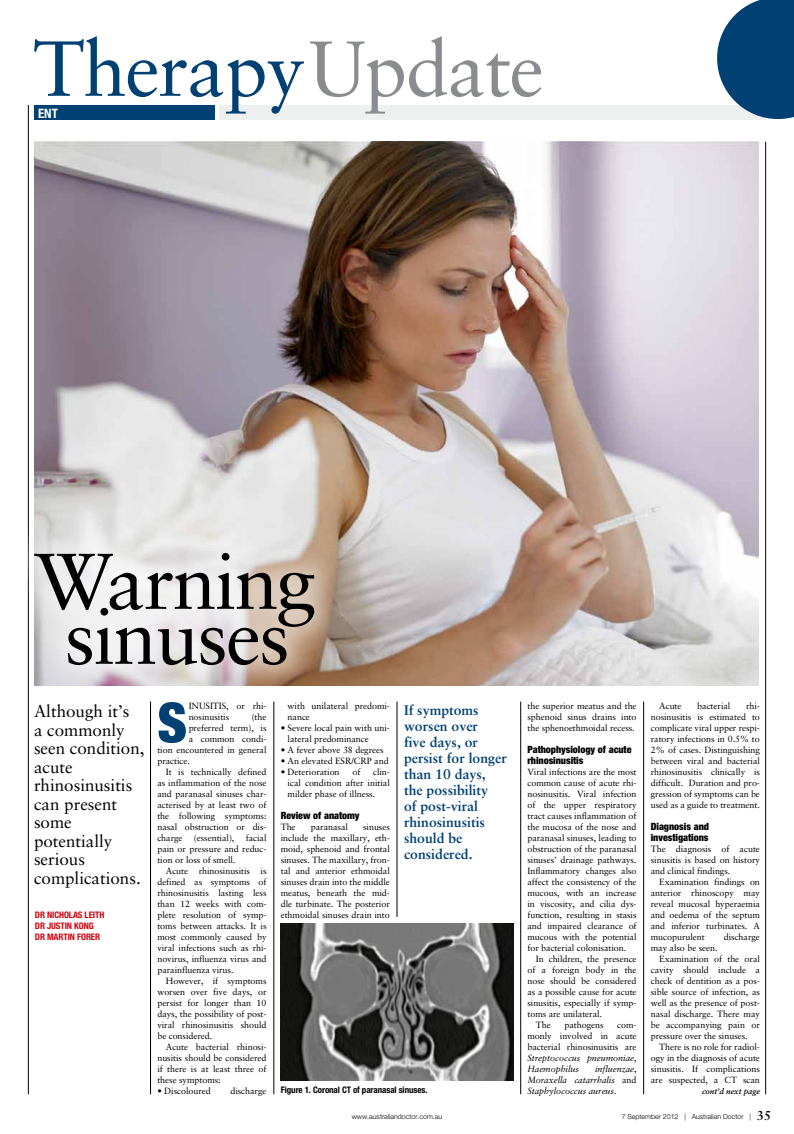
<style>
.page{position:relative;width:794px;height:1134px;background:#fff}
.page>*{position:absolute;margin:0;border:0;box-sizing:border-box;transform-origin:0 0}
.t1{font:79px "Sabon LT Std";letter-spacing:-.025em;color:#000}
.t2{font:78px "Sabon LT Std";letter-spacing:-.02em;color:#004072}
.t3{font:900 condensed 55.2px "Helvetica Neue LT Std";color:#004072}
.t4{font:17px/18.5px "Sabon LT Std";color:#000}
.t5{font:700 14px/16px "Sabon LT Std";color:#004072}
.t6{font:700 condensed 13px "Helvetica Neue LT Std";color:#fff}
.t7{font:900 condensed 10px/11px "Helvetica Neue LT Std";letter-spacing:-.005em;color:#000}
.t8{font:9px/11px "Sabon LT Std";letter-spacing:-.005em;color:#000;text-align:justify}
.t9{font:italic 9px/11px "Sabon LT Std";letter-spacing:-.005em;color:#000;text-align:justify}
.t10{font:700 condensed 9px/11px "Helvetica Neue LT Std";letter-spacing:-.01em;color:#d2000c}
.t11{font:700 condensed 9px "Helvetica Neue LT Std";letter-spacing:-.01em;color:#000}
.t12{font:italic 700 8px "Sabon LT Std";color:#000}
.t13{font:300 7px "Helvetica Neue LT Std";color:#000}
.s1{color:#8a8c8f}
.s2{font-style:italic}
.s3{font-style:normal}
.s4{font-family:"Sabon LT Std";font-weight:700;font-size:13px}
</style>
<div class="page">
<img style="left:34px;top:142px;width:725px;height:543px">
<div style="left:219px;top:105px;width:546px;height:15px;background:#eef0ef"></div>
<div style="left:34px;top:105px;width:180px;height:14px;background:#004072"></div>
<hr style="left:765px;top:142px;width:1px;height:952px;background:#000">
<hr style="left:520px;top:702px;width:1px;height:392px;background:#000">
<hr style="left:643px;top:702px;width:1px;height:392px;background:#000">
<hr style="left:397px;top:702px;width:1px;height:215px;background:#000">
<hr style="left:274px;top:702px;width:1px;height:392px;background:#000">
<hr style="left:150px;top:702px;width:1px;height:392px;background:#000">
<hr style="left:28px;top:105px;width:1px;height:989px;background:#000">
<svg style="left:717px;top:0;width:77px;height:119px"></svg>
<div style="left:0;top:519px;width:342px;height:175px;background:#fff;opacity:.59"></div>
<img style="left:281px;top:923px;width:232px;height:157px">
<h2 class="t2" style="left:33px;top:22px;width:512px">Therapy<span class="s1">Update</span></h2>
<h3 class="t6" style="left:38px;top:105px;width:21px">ENT</h3>
<h1 class="t1" style="left:34px;top:534px;width:283px">Warning</h1>
<h1 class="t1" style="left:65px;top:589px;width:227px">sinuses</h1>
<h3 class="t4" style="left:34px;top:702px;width:112px">Although it’s<br>a commonly seen condition, acute rhinosinusitis can present some potentially serious complications.</h3>
<h3 class="t5" style="left:404px;top:702px;width:104px">If symptoms worsen over<br>five days, or persist for longer than 10 days, the possibility<br>of post-viral rhinosinusitis should be considered.</h3>
<p class="t10" style="left:35px;top:909px;width:71px">Dr Nicholas Leith<br>Dr Justin Kong<br>Dr Martin Forer</p>
<h3 class="t3" style="left:157px;top:689px;width:31px">S</h3>
<p class="t8" style="left:189px;top:700px;width:79px">INUSITIS, or rhi&shy;nosinusitis</p>
<p class="t8" style="left:288px;top:700px;width:104px">with unilateral predomi&shy;nance</p>
<p class="t8" style="left:288px;top:722px;width:104px;text-indent:-7px">• Severe local pain with uni&shy;lateral predominance</p>
<p class="t8" style="left:281px;top:744px;width:104px">• A fever above 38 degrees</p>
<p class="t8" style="left:281px;top:755px;width:109px">• An elevated ESR/CRP and</p>
<p class="t8" style="left:281px;top:766px;width:60px">• Deterioration</p>
<p class="t8" style="left:352px;top:766px;width:9px">of</p>
<p class="t8" style="left:651px;top:700px;width:111px;text-indent:95px">rhi&shy;nosinusitis is estimated to complicate viral upper respi&shy;ratory infections in 0.5% to 2% of cases. Distinguishing between viral and bacterial rhinosinusitis clinically is difficult. Duration and pro&shy;gression of symptoms can be used as a guide to treatment.</p>
<p class="t7" style="left:651px;top:821px;width:60px">Diagnosis and investigations</p>
<p class="t8" style="left:651px;top:843px;width:111px">The diagnosis of acute sinusitis is based on history and clinical findings.</p>
<p class="t8" style="left:651px;top:876px;width:111px;text-indent:9px">Examination findings on anterior rhinoscopy may reveal mucosal hyperaemia and oedema of the septum and inferior turbinates. A mucopurulent</p>
<p class="t8" style="left:659px;top:700px;width:24px">Acute</p>
<p class="t8" style="left:697px;top:700px;width:35px">bacterial</p>
<p class="t8" style="left:527px;top:700px;width:111px">the superior meatus and the sphenoid sinus drains into the sphenoethmoidal recess.</p>
<p class="t7" style="left:527px;top:744px;width:106px">Pathophysiology of acute rhinosinusitis</p>
<p class="t8" style="left:527px;top:766px;width:111px">Viral infections are the most common cause of acute rhi&shy;nosinusitis. Viral infection of the upper respiratory tract causes inflammation of the mucosa of the nose and paranasal sinuses, leading to obstruction of the paranasal sinuses’ drainage pathways.<br>Inflammatory changes also affect the consistency of the mucous, with an increase in viscosity, and cilia dys&shy;function, resulting in stasis and impaired clearance of mucous with the potential for bacterial colonisation.</p>
<p class="t8" style="left:536px;top:953px;width:102px">In children, the presence</p>
<p class="t8" style="left:527px;top:964px;width:111px">of a foreign body in the</p>
<p class="t8" style="left:527px;top:975px;width:111px">nose should be considered</p>
<p class="t8" style="left:527px;top:986px;width:111px">as a possible cause for acute</p>
<p class="t8" style="left:527px;top:997px;width:111px">sinusitis, especially if symp-</p>
<p class="t8" style="left:527px;top:1008px;width:76px">toms are unilateral.</p>
<p class="t8" style="left:536px;top:1019px;width:16px">The</p>
<p class="t8" style="left:564px;top:1019px;width:41px">pathogens</p>
<p class="t8" style="left:252px;top:711px;width:16px">(the</p>
<p class="t8" style="left:189px;top:722px;width:79px">preferred term), is</p>
<p class="t8" style="left:189px;top:733px;width:79px">a common condi-</p>
<p class="t8" style="left:157px;top:744px;width:111px">tion encountered in general</p>
<p class="t8" style="left:157px;top:755px;width:34px">practice.</p>
<p class="t8" style="left:166px;top:766px;width:102px">It is technically defined</p>
<p class="t8" style="left:157px;top:777px;width:111px">as inflammation of the nose</p>
<p class="t8" style="left:157px;top:788px;width:111px">and paranasal sinuses char-</p>
<p class="t8" style="left:157px;top:799px;width:111px">acterised by at least two of</p>
<p class="t8" style="left:157px;top:810px;width:111px">the following symptoms:</p>
<p class="t8" style="left:157px;top:821px;width:111px">nasal obstruction or dis-</p>
<p class="t8" style="left:157px;top:832px;width:27px">charge</p>
<p class="t8" style="left:194px;top:832px;width:42px">(essential),</p>
<p class="t8" style="left:288px;top:766px;width:104px;text-indent:85px">clin&shy;ical condition after initial milder phase of illness.</p>
<p class="t7" style="left:281px;top:810px;width:80px">Review of anatomy</p>
<p class="t8" style="left:281px;top:821px;width:16px">The</p>
<p class="t8" style="left:311px;top:821px;width:39px">paranasal</p>
<p class="t8" style="left:281px;top:821px;width:111px;text-indent:82px">sinuses include the maxillary, eth&shy;moid, sphenoid and frontal sinuses. The maxillary, fron&shy;tal and anterior ethmoidal sinuses drain into the middle meatus, beneath the mid&shy;dle turbinate. The posterior ethmoidal sinuses drain into</p>
<p class="t8" style="left:157px;top:832px;width:111px;text-indent:88px">facial pain or pressure and reduc&shy;tion or loss of smell.</p>
<p class="t8" style="left:157px;top:865px;width:111px;text-indent:9px">Acute rhinosinusitis is defined as symptoms of rhinosinusitis lasting less than 12 weeks with com&shy;plete resolution of symp&shy;toms between attacks. It is most commonly caused by viral infections such as rhi&shy;novirus, influenza virus and parainfluenza virus.</p>
<p class="t8" style="left:157px;top:975px;width:111px;text-indent:9px">However, if symptoms worsen over five days, or persist for longer than 10 days, the possibility of post&shy;viral rhinosinusitis should be considered.</p>
<p class="t8" style="left:157px;top:1041px;width:111px;text-indent:9px">Acute bacterial rhinosi&shy;nusitis should be considered if there is at least three of these symptoms:</p>
<p class="t8" style="left:157px;top:1085px;width:55px">• Discoloured</p>
<p class="t8" style="left:230px;top:1085px;width:38px">discharge</p>
<p class="t8" style="left:724px;top:931px;width:38px">discharge</p>
<p class="t8" style="left:651px;top:942px;width:68px">may also be seen.</p>
<p class="t8" style="left:659px;top:953px;width:102px">Examination of the oral</p>
<p class="t8" style="left:651px;top:964px;width:111px">cavity should include a</p>
<p class="t8" style="left:651px;top:975px;width:111px">check of dentition as a pos-</p>
<p class="t8" style="left:651px;top:986px;width:111px">sible source of infection, as</p>
<p class="t8" style="left:651px;top:997px;width:111px">well as the presence of post-</p>
<p class="t8" style="left:651px;top:1008px;width:111px">nasal discharge. There may</p>
<p class="t8" style="left:651px;top:1019px;width:111px">be accompanying pain or</p>
<p class="t8" style="left:651px;top:1030px;width:98px">pressure over the sinuses.</p>
<p class="t8" style="left:659px;top:1041px;width:102px">There is no role for radiol-</p>
<p class="t8" style="left:651px;top:1052px;width:111px">ogy in the diagnosis of acute</p>
<p class="t8" style="left:651px;top:1063px;width:111px">sinusitis. If complications</p>
<p class="t8" style="left:651px;top:1074px;width:111px">are suspected, a CT scan</p>
<p class="t8" style="left:527px;top:1019px;width:111px;text-indent:90px">com&shy;monly involved in acute bacterial rhinosinusitis are <span class="s2">Streptococcus pneumoniae</span>, <span class="s2">Haemophilus</span></p>
<p class="t9" style="left:527px;top:1063px;width:111px;text-indent:68px">influenzae<span class="s3">, </span>Moraxella catarrhalis <span class="s3">and </span>Staphylococcus aureus<span class="s3">.</span></p>
<p class="t11" style="left:281px;top:1085px;width:148px">Figure 1. Coronal CT of paranasal sinuses.</p>
<p class="t12" style="left:702px;top:1087px;width:59px">cont’d next page</p>
<p class="t13" style="left:352px;top:1112px;width:92px">www.australiandoctor.com.au</p>
<p class="t13" style="left:621px;top:1112px;width:151px">7 September 2012 | Australian Doctor | <span class="s4">35</span></p>
</div>
